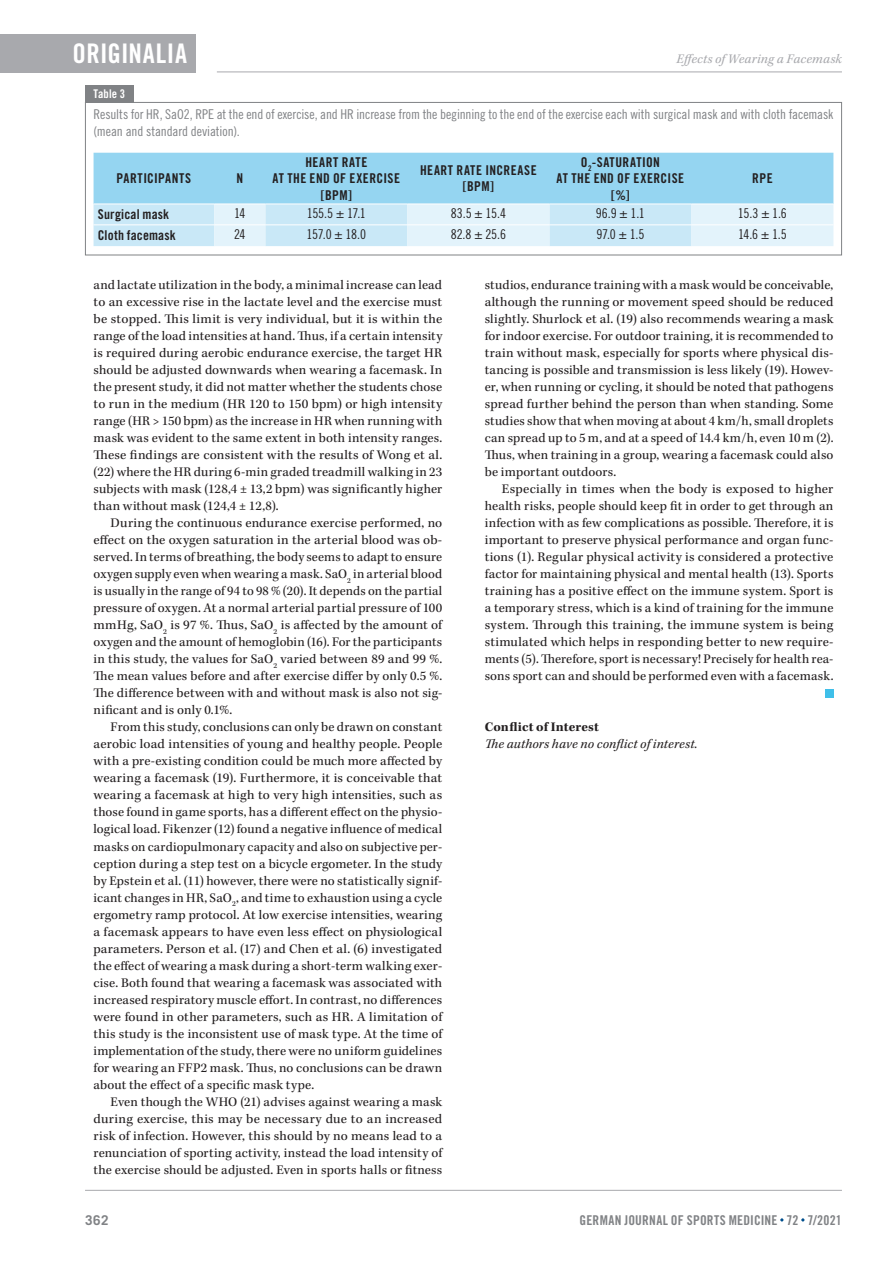
<style>
.page{position:relative;width:893px;height:1263px;background:#fff}
.page>*{position:absolute;margin:0;border:0;box-sizing:border-box;transform-origin:0 0}
.t1{font:27px "Trade Gothic LT Std Bd Cn 20";color:#fff}
.t2{font:13.5px/17px "Kepler Std";letter-spacing:.015em;color:#231f20;text-align:justify}
.t3{font:13.5px/17px "Trade Gothic LT Std Cn 18";letter-spacing:-.005em;color:#808285}
.t4{font:13.5px/16.5px "Trade Gothic LT Std Bd Cn 20";letter-spacing:.03em;color:#231f20;text-align:center}
.t5{font:13.5px "Trade Gothic LT Std Cn 18";letter-spacing:-.025em;color:#231f20}
.t6{font:13.5px "Trade Gothic LT Std Bd Cn 20";letter-spacing:.02em;color:#808285}
.t7{font:italic 13.5px "Kepler Std";letter-spacing:.015em;color:#231f20}
.t8{font:italic 13.5px "Kepler Std";letter-spacing:.015em;color:#a8a9ad}
.t9{font:700 13.5px "Kepler Std";letter-spacing:.01em;color:#231f20}
.t10{font:13.5px "Trade Gothic LT Std Bd Cn 20";letter-spacing:.01em;color:#231f20}
.t11{font:700 13.5px "Trade Gothic LT Std";color:#808285}
.t12{font:12px "Trade Gothic LT Std Bd Cn 20";letter-spacing:.015em;color:#fff}
</style>
<div class="page">
<div style="left:0;top:34px;width:196px;height:38px;background:#a8a9ad"></div>
<hr style="left:217px;top:72px;width:625px;height:1px;background:#a8a9ad">
<hr style="left:85px;top:1190px;width:757px;height:1px;background:#a8a9ad">
<div style="left:825px;top:689px;width:8px;height:8px;background:#3fbfe9"></div>
<svg style="left:94px;top:153px;width:739px;height:93px;background:#b1dff4"></svg>
<hr style="left:94px;top:224px;width:120px;height:1px;background:#fff">
<hr style="left:214px;top:224px;width:51px;height:1px;background:#fff">
<hr style="left:265px;top:224px;width:142px;height:1px;background:#fff">
<hr style="left:407px;top:224px;width:142px;height:1px;background:#fff">
<hr style="left:549px;top:224px;width:142px;height:1px;background:#fff">
<hr style="left:691px;top:224px;width:142px;height:1px;background:#fff">
<hr style="left:94px;top:204px;width:120px;height:1px;background:#fff">
<hr style="left:214px;top:204px;width:51px;height:1px;background:#fff">
<hr style="left:265px;top:204px;width:142px;height:1px;background:#fff">
<hr style="left:407px;top:204px;width:142px;height:1px;background:#fff">
<hr style="left:549px;top:204px;width:142px;height:1px;background:#fff">
<hr style="left:691px;top:204px;width:142px;height:1px;background:#fff">
<div style="left:85px;top:102px;width:757px;height:153px;border:1px solid #808285"></div>
<div style="left:85px;top:85px;width:49px;height:17px;background:#808285"></div>
<h1 class="t1" style="left:73px;top:37px;width:26px">Originalia</h1>
<p class="t12" style="left:94px;top:86px;width:33px">Table 3</p>
<p class="t8" style="left:677px;top:51px;width:167px">Effects of Wearing a Facemask</p>
<p class="t3" style="left:94px;top:106px;width:741px">Results for HR, SaO2, RPE at the end of exercise, and HR increase from the beginning to the end of the exercise each with surgical mask and with cloth facemask (mean and standard deviation).</p>
<p class="t4" style="left:117px;top:170px;width:76px">PARTICIPANTS</p>
<p class="t4" style="left:236px;top:170px;width:8px">N</p>
<p class="t4" style="left:273px;top:154px;width:129px">HEART RATE<br>AT THE END OF EXERCISE [BPM]</p>
<p class="t4" style="left:420px;top:162px;width:118px">HEART RATE INCREASE [BPM]</p>
<p class="t4" style="left:557px;top:154px;width:129px">O<sub>2</sub>-SATURATION<br>AT THE END OF EXERCISE [%]</p>
<p class="t4" style="left:752px;top:170px;width:22px">RPE</p>
<p class="t4" style="left:98px;top:206px;width:73px">Surgical mask</p>
<p class="t5" style="left:234px;top:205px;width:13px">14</p>
<p class="t5" style="left:307px;top:205px;width:61px">155.5 ± 17.1</p>
<p class="t5" style="left:451px;top:205px;width:57px">83.5 ± 15.4</p>
<p class="t5" style="left:596px;top:205px;width:51px">96.9 ± 1.1</p>
<p class="t5" style="left:738px;top:205px;width:51px">15.3 ± 1.6</p>
<p class="t10" style="left:98px;top:227px;width:80px">Cloth facemask</p>
<p class="t5" style="left:234px;top:226px;width:13px">24</p>
<p class="t5" style="left:307px;top:226px;width:61px">157.0 ± 18.0</p>
<p class="t5" style="left:451px;top:226px;width:57px">82.8 ± 25.6</p>
<p class="t5" style="left:596px;top:226px;width:50px">97.0 ± 1.5</p>
<p class="t5" style="left:738px;top:226px;width:50px">14.6 ± 1.5</p>
<p class="t2" style="left:94px;top:277px;width:350px">and lactate utilization in the body, a minimal increase can lead to an excessive rise in the lactate level and the exercise must be stopped. This limit is very individual, but it is within the range of the load intensities at hand. Thus, if a certain intensity is required during aerobic endurance exercise, the target HR should be adjusted downwards when wearing a facemask. In the present study, it did not matter whether the students chose to run in the medium (HR 120 to 150 bpm) or high intensity range (HR &gt; 150 bpm) as the increase in HR when running with mask was evident to the same extent in both intensity ranges.<br>These findings are consistent with the results of Wong et al. (22) where the HR during 6-min graded treadmill walking in 23 subjects with mask (128,4 ± 13,2 bpm) was significantly higher than without mask (124,4 ± 12,8).</p>
<p class="t2" style="left:94px;top:515px;width:350px;text-indent:17px">During the continuous endurance exercise performed, no effect on the oxygen saturation in the arterial blood was ob&shy;served. In terms of breathing, the body seems to adapt to ensure oxygen supply even when wearing a mask. SaO<sub>2</sub> in arterial blood is usually in the range of 94 to 98 % (20). It depends on the partial pressure of oxygen. At a normal arterial partial pressure of 100 mmHg, SaO<sub>2</sub> is 97 %. Thus, SaO<sub>2</sub> is affected by the amount of oxygen and the amount of hemoglobin (16). For the participants in this study, the values for SaO<sub>2</sub> varied between 89 and 99 %.<br>The mean values before and after exercise differ by only 0.5 %.<br>The difference between with and without mask is also not sig&shy;nificant and is only 0.1%.</p>
<p class="t2" style="left:94px;top:719px;width:350px;text-indent:17px">From this study, conclusions can only be drawn on constant aerobic load intensities of young and healthy people. People with a pre-existing condition could be much more affected by wearing a facemask (19). Furthermore, it is conceivable that wearing a facemask at high to very high intensities, such as those found in game sports, has a different effect on the physio&shy;logical load. Fikenzer (12) found a negative influence of medical masks on cardiopulmonary capacity and also on subjective per&shy;ception during a step test on a bicycle ergometer. In the study by Epstein et al. (11) however, there were no statistically signif&shy;icant changes in HR, SaO<sub>2</sub>, and time to exhaustion using a cycle ergometry ramp protocol. At low exercise intensities, wearing a facemask appears to have even less effect on physiological parameters. Person et al. (17) and Chen et al. (6) investigated the effect of wearing a mask during a short-term walking exer&shy;cise. Both found that wearing a facemask was associated with increased respiratory muscle effort. In contrast, no differences were found in other parameters, such as HR. A limitation of this study is the inconsistent use of mask type. At the time of implementation of the study, there were no uniform guidelines for wearing an FFP2 mask. Thus, no conclusions can be drawn about the effect of a specific mask type.</p>
<p class="t2" style="left:94px;top:1093px;width:350px;text-indent:17px">Even though the WHO (21) advises against wearing a mask during exercise, this may be necessary due to an increased risk of infection. However, this should by no means lead to a renunciation of sporting activity, instead the load intensity of the exercise should be adjusted. Even in sports halls or fitness</p>
<p class="t2" style="left:485px;top:277px;width:350px">studios, endurance training with a mask would be conceivable, although the running or movement speed should be reduced slightly. Shurlock et al. (19) also recommends wearing a mask for indoor exercise. For outdoor training, it is recommended to train without mask, especially for sports where physical dis&shy;tancing is possible and transmission is less likely (19). Howev&shy;er, when running or cycling, it should be noted that pathogens spread further behind the person than when standing. Some studies show that when moving at about 4 km/h, small droplets can spread up to 5 m, and at a speed of 14.4 km/h, even 10 m (2).<br>Thus, when training in a group, wearing a facemask could also be important outdoors.</p>
<p class="t2" style="left:485px;top:481px;width:350px;text-indent:17px">Especially in times when the body is exposed to higher health risks, people should keep fit in order to get through an infection with as few complications as possible. Therefore, it is important to preserve physical performance and organ func&shy;tions (1). Regular physical activity is considered a protective factor for maintaining physical and mental health (13). Sports training has a positive effect on the immune system. Sport is a temporary stress, which is a kind of training for the immune system. Through this training, the immune system is being stimulated which helps in responding better to new require&shy;ments (5). Therefore, sport is necessary! Precisely for health rea&shy;sons sport can and should be performed even with a facemask.</p>
<p class="t9" style="left:485px;top:719px;width:116px">Conflict of Interest</p>
<p class="t7" style="left:485px;top:736px;width:214px">The authors have no conflict of interest.</p>
<p class="t11" style="left:85px;top:1211px;width:25px">362</p>
<p class="t6" style="left:579px;top:1212px;width:264px">GERMAN JOURNAL OF SPORTS MEDICINE 72 7/2021</p>
</div>
